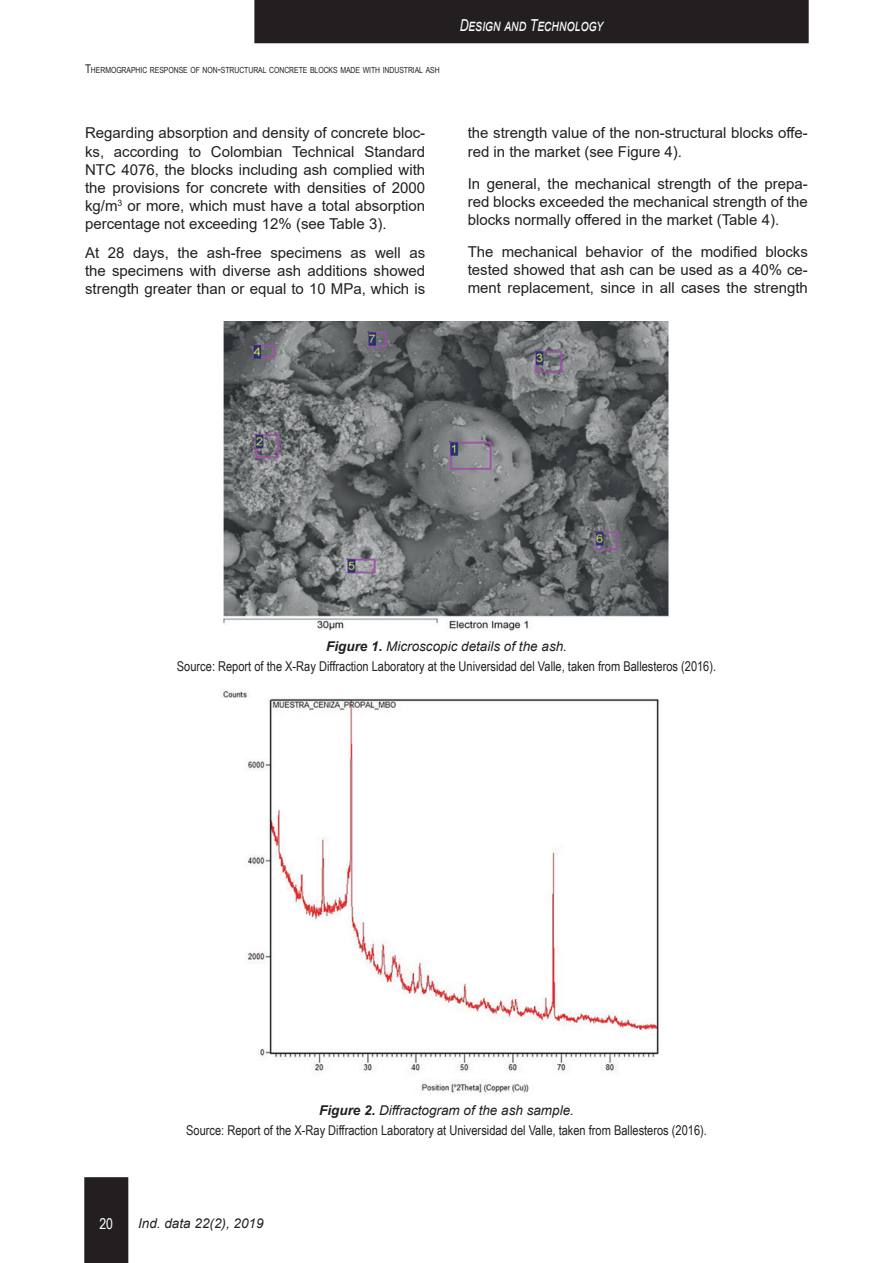
<style>
.page{position:relative;width:893px;height:1263px;background:#fff}
.page>*{position:absolute;margin:0;border:0;box-sizing:border-box;transform-origin:0 0}
.t1{font:italic 16.5px "Arial";color:#fff;scale:.75 1}
.t2{font:15px/18px "Arial";color:#231f20;text-align:justify}
.t3{font:15px "Arial Narrow";color:#fff}
.t4{font:13.5px "Arial Narrow";color:#231f20}
.t5{font:italic 13.5px "Arial";color:#231f20}
.t6{font:8.4px "Arial Narrow";letter-spacing:-.005em;color:#231f20}
.s1{font-size:12px}
.s2{font-weight:700}
</style>
<div class="page">
<div style="left:84px;top:1177px;width:44px;height:86px;background:#231f20"></div>
<div style="left:254px;top:0;width:555px;height:43px;background:#231f20"></div>
<img style="left:223px;top:322px;width:446px;height:308px">
<img style="left:220px;top:688px;width:439px;height:406px">
<p class="t6" style="left:85px;top:63px;width:356px"><span class="s1">T</span>HERMOGRAPHIC RESPONSE OF NON<span class="s1">-</span>STRUCTURAL CONCRETE BLOCKS MADE WITH INDUSTRIAL ASH</p>
<p class="t1" style="left:460px;top:14px;width:193px">Design and Technology</p>
<p class="t2" style="left:85px;top:124px;width:342px">Regarding absorption and density of concrete bloc&shy;ks, according to Colombian Technical Standard NTC 4076, the blocks including ash complied with the provisions for concrete with densities of 2000 kg/m<sup>3</sup> or more, which must have a total absorption percentage not exceeding 12% (see Table 3).</p>
<p class="t2" style="left:85px;top:243px;width:342px">At 28 days, the ash-free specimens as well as the specimens with diverse ash additions showed strength greater than or equal to 10 MPa, which is</p>
<p class="t2" style="left:468px;top:124px;width:342px">the strength value of the non-structural blocks offe&shy;red in the market (see Figure 4).</p>
<p class="t2" style="left:468px;top:174px;width:342px">In general, the mechanical strength of the prepa&shy;red blocks exceeded the mechanical strength of the blocks normally offered in the market (Table 4).</p>
<p class="t2" style="left:468px;top:242px;width:342px">The mechanical behavior of the modified blocks tested showed that ash can be used as a 40% ce&shy;ment replacement, since in all cases the strength</p>
<p class="t5" style="left:326px;top:637px;width:242px"><span class="s2">Figure 1.</span> Microscopic details of the ash.</p>
<p class="t4" style="left:177px;top:656px;width:541px">Source: Report of the X-Ray Diffraction Laboratory at the Universidad del Valle, taken from Ballesteros (2016).</p>
<p class="t5" style="left:319px;top:1101px;width:256px"><span class="s2">Figure 2.</span> Diffractogram of the ash sample.</p>
<p class="t4" style="left:186px;top:1121px;width:522px">Source: Report of the X-Ray Diffraction Laboratory at Universidad del Valle, taken from Ballesteros (2016).</p>
<p class="t3" style="left:99px;top:1213px;width:15px">20</p>
<p class="t5" style="left:138px;top:1215px;width:127px">Ind. data 22(2), 2019</p>
</div>
